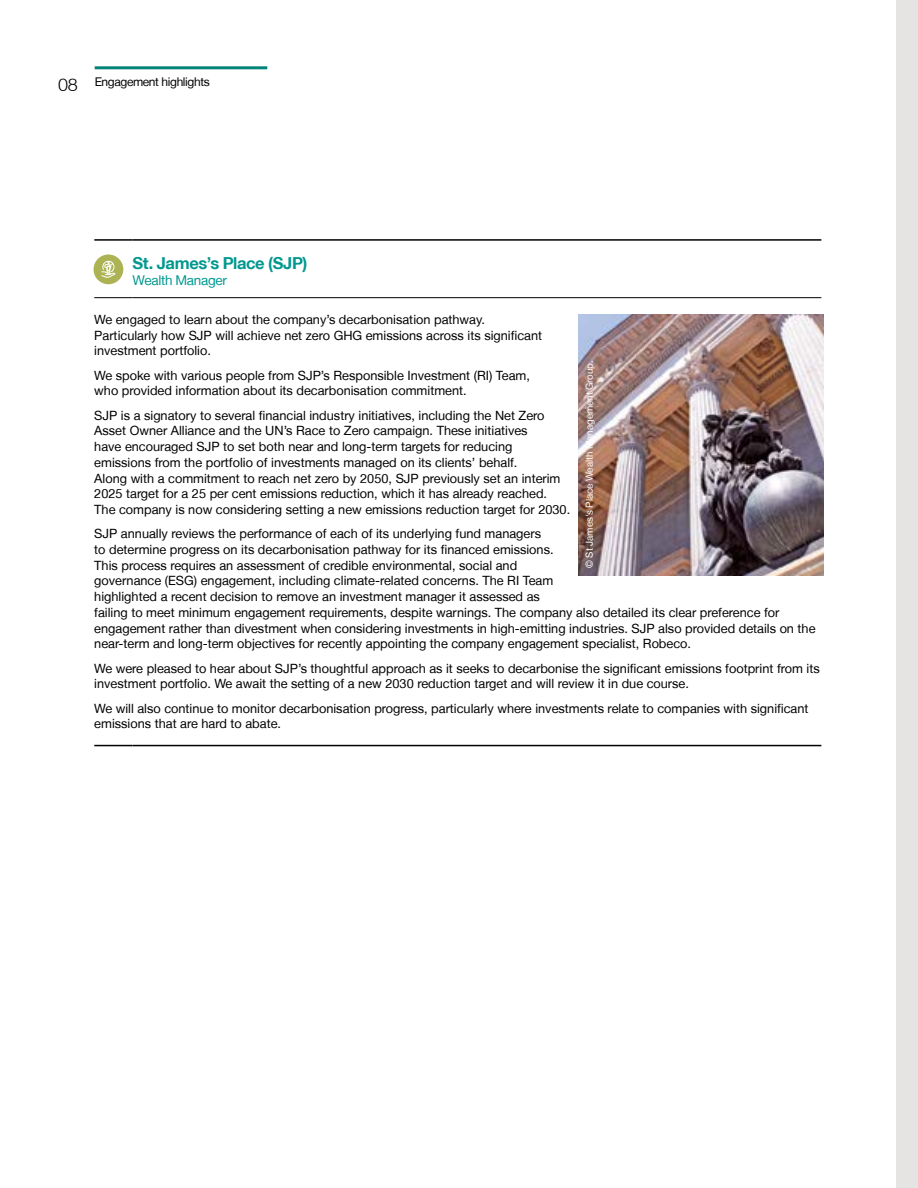
<style>
.page{position:relative;width:918px;height:1188px;background:#fff}
.page>*{position:absolute;margin:0;border:0;box-sizing:border-box;transform-origin:0 0}
.t1{font:700 16.5px "Helvetica Neue LT";letter-spacing:-.02em;color:#009890}
.t2{font:13.5px "Helvetica Neue LT";letter-spacing:-.02em;color:#009890}
.t3{font:12.75px/15.8px "Helvetica Neue LT";color:#000}
.t4{font:12px "Helvetica Neue LT";letter-spacing:-.03em;color:#000}
.t5{font:9.75px "Helvetica Neue LT";color:#fff}
.s1{font-weight:300;font-size:18px}
</style>
<div class="page">
<div style="left:94px;top:254px;width:29px;height:30px;background:#acb355;border-radius:50%"></div>
<svg style="left:101px;top:261px;width:15px;height:17px"></svg>
<hr style="left:94px;top:239px;width:39px;height:2px;background:#000">
<hr style="left:133px;top:239px;width:688px;height:2px;background:#000">
<hr style="left:94px;top:745px;width:39px;height:1px;background:#000">
<hr style="left:133px;top:745px;width:688px;height:1px;background:#000">
<hr style="left:94px;top:297px;width:39px;height:1px;background:#000">
<hr style="left:133px;top:297px;width:688px;height:1px;background:#000">
<img style="left:578px;top:315px;width:246px;height:261px">
<hr style="left:95px;top:66px;width:172px;height:3px;background:#008478">
<div style="left:897px;top:0;width:21px;height:1188px;background:#e6e4e3"></div>
<p class="t4" style="left:58px;top:75px;width:153px"><span class="s1">08</span> Engagement highlights</p>
<p class="t1" style="left:133px;top:253px;width:176px">St. James’s Place (SJP)</p>
<p class="t2" style="left:133px;top:272px;width:96px">Wealth Manager</p>
<p class="t3" style="left:94px;top:311px;width:449px">We engaged to learn about the company’s decarbonisation pathway.<br>Particularly how SJP will achieve net zero GHG emissions across its significant investment portfolio.</p>
<p class="t3" style="left:94px;top:367px;width:437px">We spoke with various people from SJP’s Responsible Investment (RI) Team, who provided information about its decarbonisation commitment.</p>
<p class="t3" style="left:94px;top:407px;width:477px">SJP is a signatory to several financial industry initiatives, including the Net Zero Asset Owner Alliance and the UN’s Race to Zero campaign. These initiatives<br>have encouraged SJP to set both near and long-term targets for reducing emissions from the portfolio of investments managed on its clients’ behalf.<br>Along with a commitment to reach net zero by 2050, SJP previously set an interim 2025 target for a 25 per cent emissions reduction, which it has already reached.<br>The company is now considering setting a new emissions reduction target for 2030.</p>
<p class="t3" style="left:94px;top:526px;width:723px">SJP annually reviews the performance of each of its underlying fund managers<br>to determine progress on its decarbonisation pathway for its financed emissions.<br>This process requires an assessment of credible environmental, social and<br>governance (ESG) engagement, including climate-related concerns. The RI Team<br>highlighted a recent decision to remove an investment manager it assessed as<br>failing to meet minimum engagement requirements, despite warnings. The company also detailed its clear preference for engagement rather than divestment when considering investments in high-emitting industries. SJP also provided details on the near-term and long-term objectives for recently appointing the company engagement specialist, Robeco.</p>
<p class="t3" style="left:94px;top:660px;width:727px">We were pleased to hear about SJP’s thoughtful approach as it seeks to decarbonise the significant emissions footprint from its investment portfolio. We await the setting of a new 2030 reduction target and will review it in due course.</p>
<p class="t3" style="left:94px;top:700px;width:716px">We will also continue to monitor decarbonisation progress, particularly where investments relate to companies with significant emissions that are hard to abate.</p>
<p class="t5" style="left:584px;top:568px;width:209px;rotate:-90deg">© St James's Place Wealth Management Group.</p>
</div>
